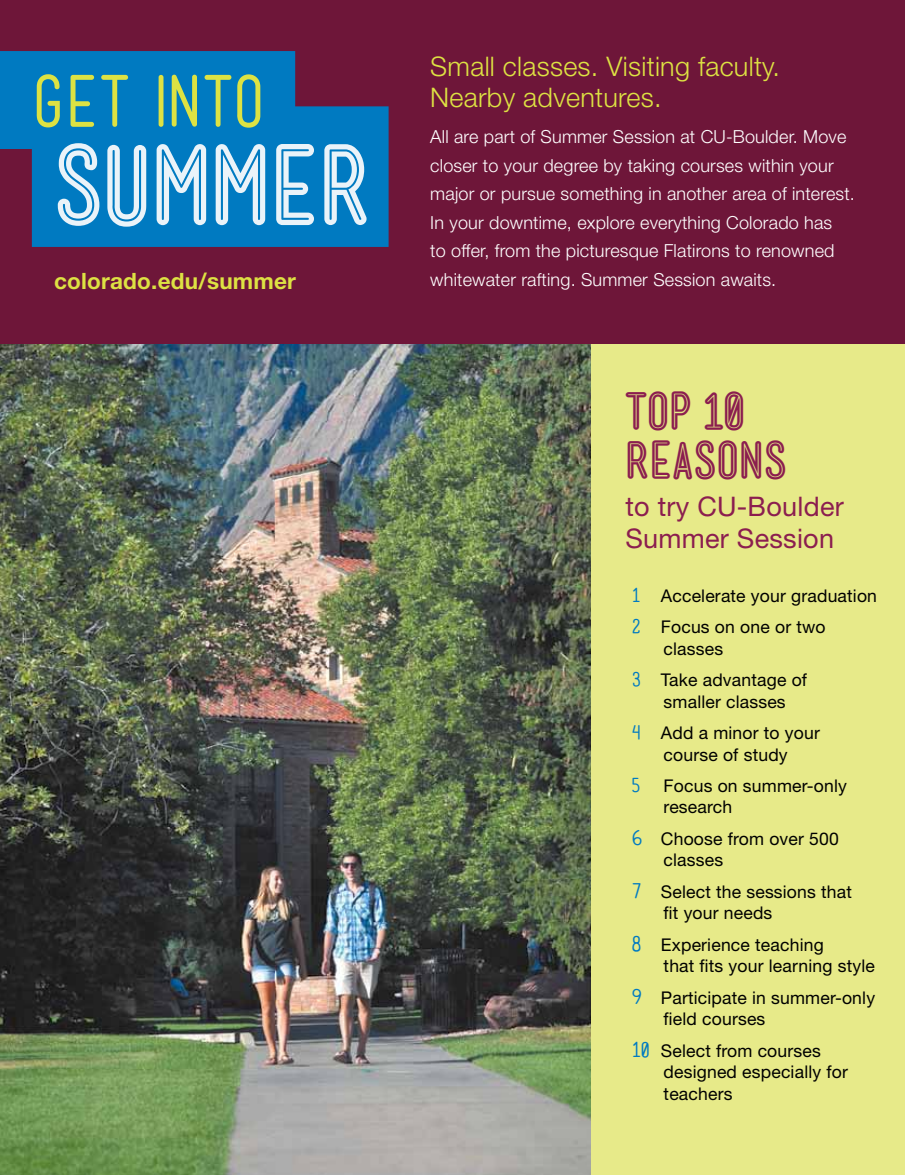
<style>
.page{position:relative;width:905px;height:1175px;background:#fff}
.page>*{position:absolute;margin:0;border:0;box-sizing:border-box;transform-origin:0 0}
.t1{font:103.5px "Mensch Bold Inline";color:#eaf3f9}
.t2{font:69.75px "Mensch";color:#dde243}
.t3{font:48.15px/48.4px "Mensch Bold Inline";letter-spacing:.01em;color:#8b1e4f}
.t4{font:300 27px/31.5px "Helvetica Neue";letter-spacing:.01em;color:#dde243}
.t5{font:27px/31.5px "Helvetica Neue";letter-spacing:.01em;color:#8b1e4f}
.t6{font:700 22.5px "Helvetica Neue";letter-spacing:.01em;color:#dde243}
.t7{font:18.9px "Mensch";color:#007ac1}
.t8{font:300 18px/28.5px "Helvetica Neue";letter-spacing:.01em;color:#fff}
.t9{font:17.55px/21.6px "Helvetica Neue";letter-spacing:.01em;color:#000}
.s1{font-family:"Mensch";font-size:18.9px;color:#007ac1}
.s2{font-family:"Mensch";font-size:20.25px;color:#007ac1}
</style>
<div class="page">
<div style="left:0;top:0;width:904px;height:360px;background:#6e1639"></div>
<svg style="left:0;top:51px;width:388px;height:196px;background:#0b6fb2"></svg>
<div style="left:564px;top:345px;width:340px;height:829px;background:#e7ea89"></div>
<img style="left:0;top:345px;width:590px;height:829px">
<h2 class="t2" style="left:32px;top:69px;width:234px">GET INTO</h2>
<h1 class="t1" style="left:54px;top:112px;width:317px">SUMMER</h1>
<p class="t6" style="left:54px;top:267px;width:243px">colorado.edu/summer</p>
<h3 class="t4" style="left:430px;top:50px;width:351px">Small classes. Visiting faculty.<br>Nearby adventures.</h3>
<p class="t8" style="left:430px;top:122px;width:426px">All are part of Summer Session at CU-Boulder. Move closer to your degree by taking courses within your major or pursue something in another area of interest.<br>In your downtime, explore everything Colorado has<br>to offer, from the picturesque Flatirons to renowned whitewater rafting. Summer Session awaits.</p>
<h3 class="t3" style="left:625px;top:382px;width:163px">TOP 10<br>REASONS</h3>
<h3 class="t5" style="left:625px;top:490px;width:220px">to try CU-Boulder<br>Summer Session</h3>
<p class="t9" style="left:632px;top:579px;width:246px;line-height:31.3px"><span class="s1">1</span> Accelerate your graduation<br><span class="s1">2</span> Focus on one or two</p>
<p class="t9" style="left:632px;top:632px;width:176px;line-height:31.3px;text-indent:31px">classes<br><span class="s1">3</span> Take advantage of</p>
<p class="t9" style="left:632px;top:685px;width:189px;line-height:31.3px;text-align:center">smaller classes<br><span class="s1">4</span> Add a minor to your</p>
<p class="t9" style="left:663px;top:743px;width:126px">course of study</p>
<p class="t7" style="left:632px;top:776px;width:9px">5</p>
<p class="t9" style="left:663px;top:774px;width:185px">Focus on summer-only research</p>
<p class="t9" style="left:663px;top:827px;width:177px;text-indent:-31px"><span class="s2">6</span> Choose from over 500 classes</p>
<p class="t9" style="left:663px;top:880px;width:190px;text-indent:-31px"><span class="s2">7</span> Select the sessions that fit your needs</p>
<p class="t9" style="left:663px;top:933px;width:213px;text-indent:-31px"><span class="s2">8</span> Experience teaching<br>that fits your learning style</p>
<p class="t9" style="left:663px;top:986px;width:213px;text-indent:-31px"><span class="s2">9</span> Participate in summer-only field courses</p>
<p class="t9" style="left:663px;top:1039px;width:186px;text-indent:-31px"><span class="s2">10</span> Select from courses designed especially for teachers</p>
</div>
